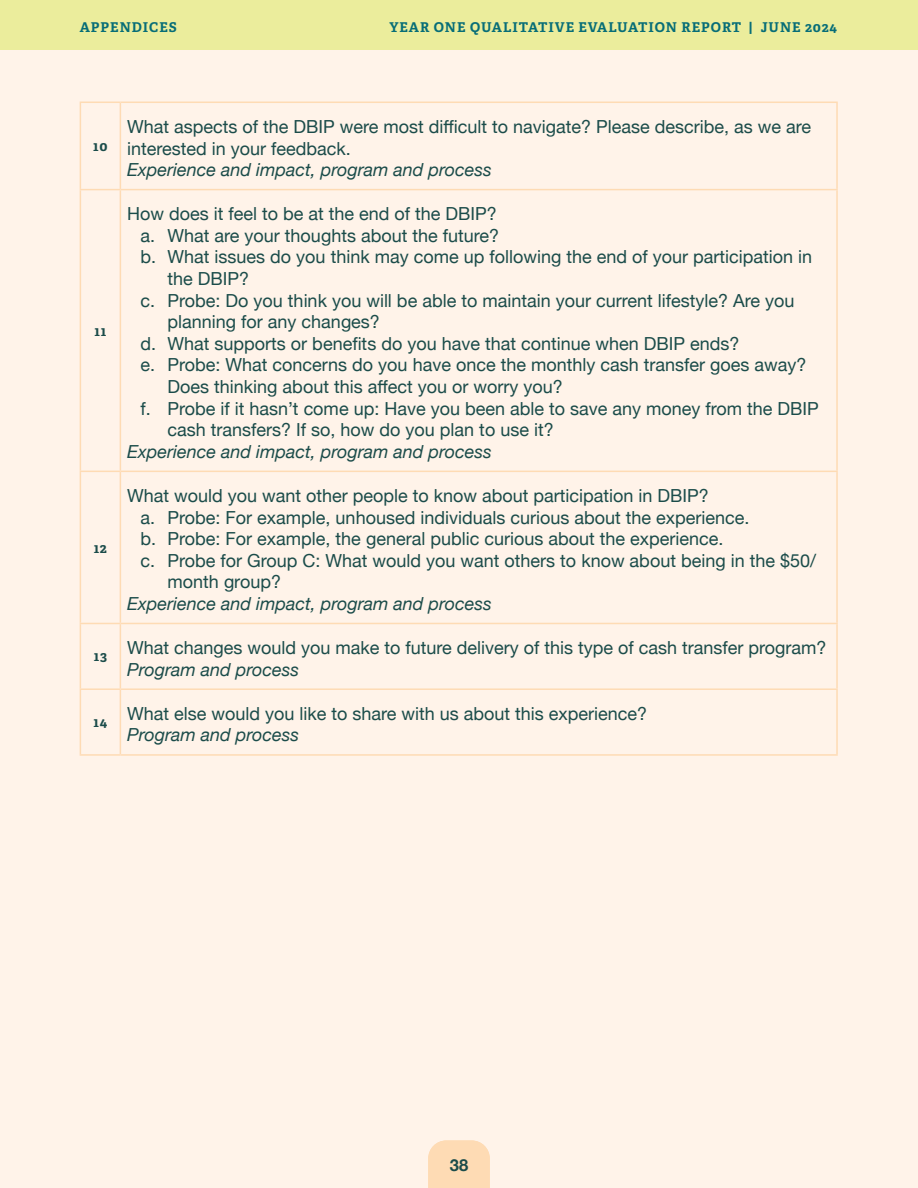
<style>
.page{position:relative;width:918px;height:1188px;background:#fff3e9}
.page>*{position:absolute;margin:0;border:0;box-sizing:border-box;transform-origin:0 0}
.t1{font:18px/21.6px "Helvetica Neue";color:#1b4c4a}
.t2{font:italic 18px "Helvetica Neue";color:#1b4c4a}
.t3{font:700 16.5px "Helvetica Neue";color:#1b4c4a}
.t4{font:700 13.5px "Adelle";letter-spacing:.07em;color:#076d77}
.t5{font:700 13.5px "Adelle";color:#1b4c4a}
.s1{font-style:italic}
</style>
<div class="page">
<div style="left:0;top:0;width:918px;height:50px;background:#ebed9c"></div>
<div style="left:428px;top:1140px;width:62px;height:48px;background:#fedbb4"></div>
<hr style="left:80px;top:102px;width:40px;height:1px;background:#fedbb4">
<hr style="left:120px;top:103px;width:1px;height:86px;background:#fedbb4">
<hr style="left:836px;top:103px;width:2px;height:86px;background:#fedbb4">
<hr style="left:80px;top:189px;width:40px;height:1px;background:#fedbb4">
<hr style="left:120px;top:190px;width:1px;height:281px;background:#fedbb4">
<hr style="left:836px;top:190px;width:2px;height:281px;background:#fedbb4">
<hr style="left:80px;top:471px;width:40px;height:1px;background:#fedbb4">
<hr style="left:120px;top:472px;width:1px;height:151px;background:#fedbb4">
<hr style="left:836px;top:472px;width:2px;height:151px;background:#fedbb4">
<hr style="left:80px;top:623px;width:40px;height:1px;background:#fedbb4">
<hr style="left:120px;top:624px;width:1px;height:64px;background:#fedbb4">
<hr style="left:836px;top:624px;width:2px;height:64px;background:#fedbb4">
<hr style="left:80px;top:688px;width:40px;height:2px;background:#fedbb4">
<hr style="left:120px;top:690px;width:1px;height:64px;background:#fedbb4">
<hr style="left:836px;top:690px;width:2px;height:64px;background:#fedbb4">
<hr style="left:80px;top:754px;width:40px;height:2px;background:#fedbb4">
<hr style="left:80px;top:103px;width:1px;height:86px;background:#fedbb4">
<hr style="left:80px;top:190px;width:1px;height:281px;background:#fedbb4">
<hr style="left:80px;top:472px;width:1px;height:151px;background:#fedbb4">
<hr style="left:80px;top:624px;width:1px;height:64px;background:#fedbb4">
<hr style="left:80px;top:690px;width:1px;height:64px;background:#fedbb4">
<hr style="left:120px;top:102px;width:718px;height:1px;background:#fedbb4">
<hr style="left:120px;top:189px;width:718px;height:1px;background:#fedbb4">
<hr style="left:120px;top:471px;width:718px;height:1px;background:#fedbb4">
<hr style="left:120px;top:623px;width:718px;height:1px;background:#fedbb4">
<hr style="left:120px;top:688px;width:718px;height:2px;background:#fedbb4">
<hr style="left:120px;top:754px;width:718px;height:2px;background:#fedbb4">
<p class="t4" style="left:80px;top:18px;width:99px">APPENDICES</p>
<p class="t4" style="left:389px;top:18px;width:449px">YEAR ONE QUALITATIVE EVALUATION REPORT | JUNE 2024</p>
<p class="t4" style="left:607px;top:18px;width:195px">DBIP RESEARCH REPORT -</p>
<p class="t5" style="left:93px;top:138px;width:16px">10</p>
<p class="t5" style="left:94px;top:322px;width:13px">11</p>
<p class="t1" style="left:127px;top:117px;width:686px">What aspects of the DBIP were most difficult to navigate? Please describe, as we are interested in your feedback.</p>
<p class="t2" style="left:127px;top:157px;width:366px">Experience and impact, program and process</p>
<p class="t1" style="left:127px;top:204px;width:371px">How does it feel to be at the end of the DBIP?</p>
<p class="t1" style="left:141px;top:226px;width:360px">a. What are your thoughts about the future?</p>
<p class="t1" style="left:141px;top:247px;width:673px">b. What issues do you think may come up following the end of your participation in</p>
<p class="t1" style="left:168px;top:269px;width:83px">the DBIP?</p>
<p class="t1" style="left:141px;top:290px;width:655px">c. Probe: Do you think you will be able to maintain your current lifestyle? Are you</p>
<p class="t1" style="left:168px;top:312px;width:214px">planning for any changes?</p>
<p class="t1" style="left:141px;top:334px;width:600px">d. What supports or benefits do you have that continue when DBIP ends?</p>
<p class="t1" style="left:141px;top:355px;width:667px">e. Probe: What concerns do you have once the monthly cash transfer goes away?</p>
<p class="t1" style="left:168px;top:377px;width:397px">Does thinking about this affect you or worry you?</p>
<p class="t1" style="left:141px;top:398px;width:680px">f. Probe if it hasn’t come up: Have you been able to save any money from the DBIP</p>
<p class="t1" style="left:168px;top:420px;width:388px">cash transfers? If so, how do you plan to use it?</p>
<p class="t2" style="left:127px;top:438px;width:366px">Experience and impact, program and process</p>
<p class="t1" style="left:127px;top:486px;width:583px">What would you want other people to know about participation in DBIP?</p>
<p class="t1" style="left:141px;top:507px;width:610px">a. Probe: For example, unhoused individuals curious about the experience.</p>
<p class="t1" style="left:141px;top:529px;width:584px">b. Probe: For example, the general public curious about the experience.</p>
<p class="t1" style="left:141px;top:551px;width:677px">c. Probe for Group C: What would you want others to know about being in the $50/</p>
<p class="t1" style="left:168px;top:572px;width:115px">month group?</p>
<p class="t2" style="left:127px;top:591px;width:366px">Experience and impact, program and process</p>
<p class="t1" style="left:127px;top:638px;width:701px;text-indent:-33px"><sub>13</sub> What changes would you make to future delivery of this type of cash transfer program?<br><span class="s1">Program and process</span></p>
<p class="t1" style="left:127px;top:704px;width:522px;text-indent:-34px"><sub>14</sub> What else would you like to share with us about this experience?<br><span class="s1">Program and process</span></p>
<p class="t5" style="left:94px;top:539px;width:15px">12</p>
<p class="t3" style="left:450px;top:1152px;width:20px">38</p>
</div>
